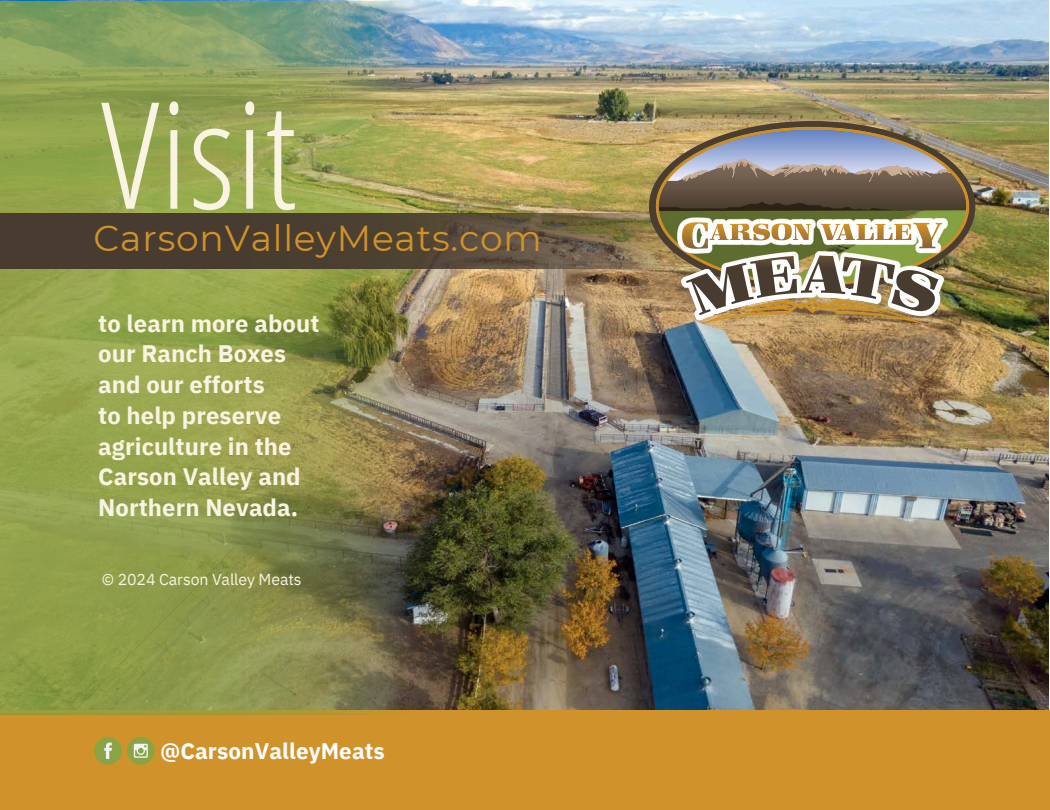
<style>
.page{position:relative;width:1050px;height:810px;background:#fff}
.page>*{position:absolute;margin:0;border:0;box-sizing:border-box;transform-origin:0 0}
.t1{font:300 148.4px "Open Sans Condensed";letter-spacing:.005em;color:#f8f4e1}
.t2{font:36.1px "Montserrat";letter-spacing:.02em;color:#d2922a}
.t3{font:700 23.8px/30.8px "IBM Plex Sans";letter-spacing:.005em;color:#f8f4e1}
.t4{font:700 22.5px "IBM Plex Sans";letter-spacing:.005em;color:#fff}
.t5{font:15.9px "IBM Plex Sans";letter-spacing:-.005em;color:#f8f4e1}
</style>
<div class="page">
<img style="left:1px;top:0;width:1048px;height:711px">
<div style="left:1px;top:711px;width:1048px;height:99px;background:#d0922a"></div>
<div style="left:94px;top:737px;width:28px;height:28px;background:#88a446;border-radius:50%"></div>
<svg style="left:104px;top:743px;width:8px;height:16px"></svg>
<div style="left:127px;top:737px;width:28px;height:28px;background:#88a446;border-radius:50%"></div>
<svg style="left:134px;top:744px;width:14px;height:14px"></svg>
<img style="left:1px;top:1px;width:409px;height:714px">
<img style="left:1px;top:213px;width:648px;height:56px">
<img style="left:650px;top:121px;width:325px;height:206px">
<img style="left:686px;top:263px;width:64px;height:52px">
<img style="left:750px;top:256px;width:47px;height:42px">
<img style="left:801px;top:255px;width:44px;height:39px">
<img style="left:842px;top:257px;width:53px;height:41px">
<img style="left:891px;top:270px;width:47px;height:41px">
<img style="left:710px;top:224px;width:201px;height:16px">
<img style="left:702px;top:298px;width:220px;height:26px">
<h2 class="t1" style="left:101px;top:50px;width:197px">Visit</h2>
<h3 class="t2" style="left:94px;top:216px;width:450px">CarsonValleyMeats.com</h3>
<p class="t3" style="left:98px;top:307px;width:223px">to learn more about our Ranch Boxes and our efforts<br>to help preserve agriculture in the<br>Carson Valley and<br>Northern Nevada.</p>
<p class="t5" style="left:102px;top:569px;width:201px">© 2024 Carson Valley Meats</p>
<p class="t4" style="left:160px;top:736px;width:226px">@CarsonValleyMeats</p>
</div>
